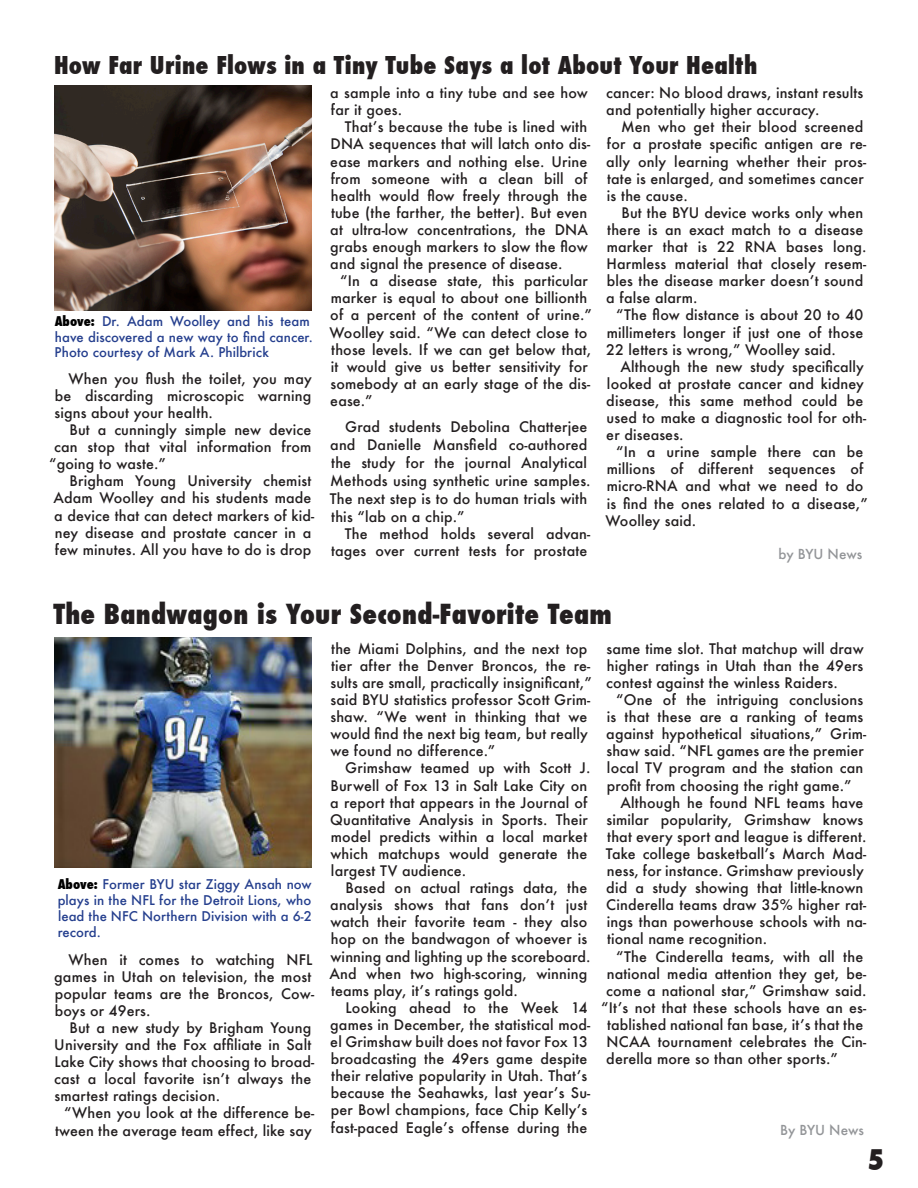
<style>
.page{position:relative;width:918px;height:1188px;background:#fff}
.page>*{position:absolute;margin:0;border:0;box-sizing:border-box;transform-origin:0 0}
.t1{font:800 condensed 27.75px "Futura";color:#231f20}
.t2{font:800 condensed 27px "Futura";letter-spacing:.01em;color:#231f20}
.Title_for_stories{font:800 condensed 24px "Futura";letter-spacing:.01em;color:#231f20}
.Real_Basic_paragraph{font:500 14.25px/17.1px "Futura";letter-spacing:.01em;color:#231f20}
.t3{font:500 13.5px "Futura";color:#939598}
.citation_maybe{font:500 13.2px/15.8px "Futura";letter-spacing:.005em;color:#253f8e}
.s1{font-weight:800;font-stretch:condensed;color:#000}
</style>
<div class="page">
<img style="left:54px;top:86px;width:258px;height:224px">
<img style="left:54px;top:638px;width:258px;height:229px">
<p class="Title_for_stories" style="left:54px;top:49px;width:705px">How Far Urine Flows in a Tiny Tube Says a lot About Your Health</p>
<p class="citation_maybe" style="left:55px;top:313px;width:260px"><span class="s1">Above:</span> Dr. Adam Woolley and his team have discovered a new way to find cancer.<br>Photo courtesy of Mark A. Philbrick</p>
<p class="Real_Basic_paragraph" style="left:54px;top:370px;width:259px;text-align:justify;text-indent:14px">When you flush the toilet, you may be discarding microscopic warning signs about your health.</p>
<p class="Real_Basic_paragraph" style="left:70px;top:421px;width:243px">But a cunningly simple new device</p>
<p class="Real_Basic_paragraph" style="left:54px;top:438px;width:259px">can stop that vital information from</p>
<p class="Real_Basic_paragraph" style="left:49px;top:455px;width:118px">“going to waste.”</p>
<p class="Real_Basic_paragraph" style="left:54px;top:472px;width:262px;text-indent:16px">Brigham Young University chemist Adam Woolley and his students made a device that can detect markers of kid&shy;ney disease and prostate cancer in a few minutes. All you have to do is drop</p>
<p class="Real_Basic_paragraph" style="left:330px;top:84px;width:259px">a sample into a tiny tube and see how far it goes.</p>
<p class="Real_Basic_paragraph" style="left:330px;top:118px;width:262px;text-indent:14px">That’s because the tube is lined with DNA sequences that will latch onto dis&shy;ease markers and nothing else. Urine from someone with a clean bill of health would flow freely through the tube (the farther, the better). But even at ultra-low concentrations, the DNA grabs enough markers to slow the flow and signal the presence of disease.</p>
<p class="Real_Basic_paragraph" style="left:330px;top:272px;width:264px;text-indent:11px">“In a disease state, this particular marker is equal to about one billionth of a percent of the content of urine.” Woolley said. “We can detect close to those levels. If we can get below that, it would give us better sensitivity for somebody at an early stage of the dis&shy;ease.”</p>
<p class="Real_Basic_paragraph" style="left:330px;top:418px;width:262px;line-height:18px;text-indent:16px">Grad students Debolina Chatterjee and Danielle Mansfield co-authored the study for the journal Analytical Methods using synthetic urine samples.<br>The next step is to do human trials with this “lab on a chip.”</p>
<p class="Real_Basic_paragraph" style="left:331px;top:525px;width:261px;text-align:right">The method holds several advan&shy;tages over current tests for prostate</p>
<p class="Real_Basic_paragraph" style="left:606px;top:84px;width:259px">cancer: No blood draws, instant results and potentially higher accuracy.</p>
<p class="Real_Basic_paragraph" style="left:606px;top:118px;width:262px;text-indent:15px">Men who get their blood screened for a prostate specific antigen are re&shy;ally only learning whether their pros&shy;tate is enlarged, and sometimes cancer is the cause.</p>
<p class="Real_Basic_paragraph" style="left:606px;top:204px;width:262px;text-indent:15px">But the BYU device works only when there is an exact match to a disease marker that is 22 RNA bases long.<br>Harmless material that closely resem&shy;bles the disease marker doesn’t sound a false alarm.</p>
<p class="Real_Basic_paragraph" style="left:606px;top:306px;width:259px;text-align:justify;text-indent:10px">“The flow distance is about 20 to 40 millimeters longer if just one of those 22 letters is wrong,” Woolley said.</p>
<p class="Real_Basic_paragraph" style="left:606px;top:358px;width:262px;text-indent:14px">Although the new study specifically looked at prostate cancer and kidney disease, this same method could be used to make a diagnostic tool for oth&shy;er diseases.</p>
<p class="Real_Basic_paragraph" style="left:606px;top:443px;width:264px;text-indent:11px">“In a urine sample there can be millions of different sequences of micro-RNA and what we need to do is find the ones related to a disease,”<br>Woolley said.</p>
<p class="t3" style="left:779px;top:545px;width:85px">by BYU News</p>
<p class="t2" style="left:53px;top:596px;width:560px">The Bandwagon is Your Second-Favorite Team</p>
<p class="citation_maybe" style="left:58px;top:876px;width:256px;text-align:justify"><span class="s1">Above:</span> Former BYU star Ziggy Ansah now plays in the NFL for the Detroit Lions, who lead the NFC Northern Division with a 6-2 record.</p>
<p class="Real_Basic_paragraph" style="left:54px;top:951px;width:262px;text-indent:14px">When it comes to watching NFL games in Utah on television, the most popular teams are the Broncos, Cow&shy;boys or 49ers.</p>
<p class="Real_Basic_paragraph" style="left:54px;top:1019px;width:262px;text-indent:15px">But a new study by Brigham Young University and the Fox affiliate in Salt Lake City shows that choosing to broad&shy;cast a local favorite isn’t always the smartest ratings decision.</p>
<p class="Real_Basic_paragraph" style="left:55px;top:1104px;width:261px;text-align:right">“When you look at the difference be&shy;tween the average team effect, like say</p>
<p class="Real_Basic_paragraph" style="left:330px;top:640px;width:263px">the Miami Dolphins, and the next top tier after the Denver Broncos, the re&shy;sults are small, practically insignificant,” said BYU statistics professor Scott Grim&shy;shaw. “We went in thinking that we would find the next big team, but really we found no difference.”</p>
<p class="Real_Basic_paragraph" style="left:330px;top:759px;width:262px;text-indent:15px">Grimshaw teamed up with Scott J.<br>Burwell of Fox 13 in Salt Lake City on a report that appears in the Journal of Quantitative Analysis in Sports. Their model predicts within a local market which matchups would generate the largest TV audience.</p>
<p class="Real_Basic_paragraph" style="left:330px;top:879px;width:263px;text-indent:16px">Based on actual ratings data, the analysis shows that fans don’t just watch their favorite team - they also hop on the bandwagon of whoever is winning and lighting up the scoreboard.<br>And when two high-scoring, winning teams play, it’s ratings gold.</p>
<p class="Real_Basic_paragraph" style="left:330px;top:999px;width:262px;text-indent:15px">Looking ahead to the Week 14 games in December, the statistical mod&shy;el Grimshaw built does not favor Fox 13 broadcasting the 49ers game despite their relative popularity in Utah. That’s because the Seahawks, last year’s Su&shy;per Bowl champions, face Chip Kelly’s fast-paced Eagle’s offense during the</p>
<p class="Real_Basic_paragraph" style="left:606px;top:640px;width:259px;text-align:justify">same time slot. That matchup will draw higher ratings in Utah than the 49ers contest against the winless Raiders.</p>
<p class="Real_Basic_paragraph" style="left:606px;top:691px;width:262px;text-indent:10px">“One of the intriguing conclusions is that these are a ranking of teams against hypothetical situations,” Grim&shy;shaw said. “NFL games are the premier local TV program and the station can profit from choosing the right game.”</p>
<p class="Real_Basic_paragraph" style="left:606px;top:794px;width:262px;text-indent:15px">Although he found NFL teams have similar popularity, Grimshaw knows that every sport and league is different.<br>Take college basketball’s March Mad&shy;ness, for instance. Grimshaw previously did a study showing that little-known Cinderella teams draw 35% higher rat&shy;ings than powerhouse schools with na&shy;tional name recognition.</p>
<p class="Real_Basic_paragraph" style="left:616px;top:948px;width:249px">“The Cinderella teams, with all the</p>
<p class="Real_Basic_paragraph" style="left:607px;top:965px;width:261px">national media attention they get, be-</p>
<p class="Real_Basic_paragraph" style="left:606px;top:982px;width:262px">come a national star,” Grimshaw said.</p>
<p class="Real_Basic_paragraph" style="left:601px;top:999px;width:267px">“It’s not that these schools have an es-</p>
<p class="Real_Basic_paragraph" style="left:607px;top:1016px;width:258px">tablished national fan base, it’s that the</p>
<p class="Real_Basic_paragraph" style="left:607px;top:1033px;width:261px">NCAA tournament celebrates the Cin-</p>
<p class="Real_Basic_paragraph" style="left:606px;top:1050px;width:233px">derella more so than other sports.”</p>
<p class="t3" style="left:780px;top:1120px;width:85px">By BYU News</p>
<p class="t1" style="left:868px;top:1141px;width:18px">5</p>
</div>
